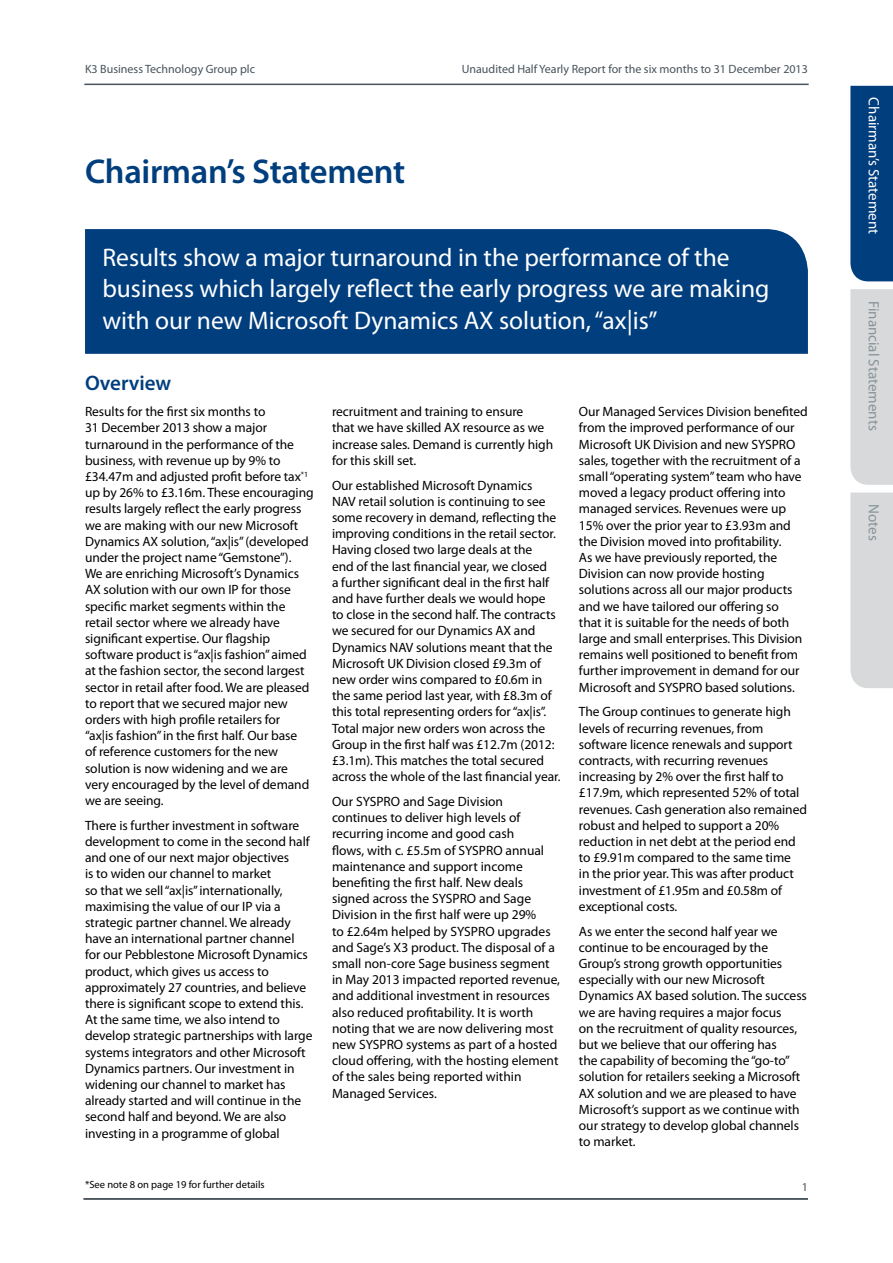
<style>
.page{position:relative;width:893px;height:1263px;background:#fff}
.page>*{position:absolute;margin:0;border:0;box-sizing:border-box;transform-origin:0 0}
.t1{font:600 34.5px "Myriad Pro";letter-spacing:-.01em;color:#003e7e}
.t2{font:25.5px/31.5px "Myriad Pro";color:#fff}
.t3{font:600 21px "Myriad Pro";letter-spacing:-.005em;color:#003e7e}
.t4{font:15px "Myriad Pro";color:#88949b}
.t5{font:15px "Myriad Pro";color:#fff}
.t6{font:13.5px/16.2px "Myriad Pro";letter-spacing:-.005em;color:#000}
.t7{font:12px "Myriad Pro";color:#48535b}
.t8{font:10.5px "Myriad Pro";color:#000}
</style>
<div class="page">
<hr style="left:84px;top:84px;width:725px;height:1px;background:#48535b">
<div style="left:850px;top:86px;width:43px;height:195px;background:#003e7e"></div>
<div style="left:850px;top:289px;width:43px;height:196px;background:#d7d9da"></div>
<div style="left:850px;top:492px;width:43px;height:196px;background:#d7d9da"></div>
<hr style="left:84px;top:1198px;width:724px;height:1px;background:#48535b">
<div style="left:85px;top:229px;width:723px;height:125px;background:#003e7e"></div>
<p class="t7" style="left:85px;top:62px;width:172px">K3 Business Technology Group plc</p>
<p class="t7" style="left:462px;top:62px;width:348px">Unaudited Half Yearly Report for the six months to 31 December 2013</p>
<h1 class="t1" style="left:85px;top:153px;width:322px">Chairman’s Statement</h1>
<h2 class="t2" style="left:102px;top:242px;width:668px">Results show a major turnaround in the performance of the business which largely reflect the early progress we are making with our new Microsoft Dynamics AX solution, “ax|is”</h2>
<h3 class="t3" style="left:85px;top:371px;width:88px">Overview</h3>
<p class="t6" style="left:85px;top:404px;width:230px">Results for the first six months to<br>31 December 2013 show a major turnaround in the performance of the business, with revenue up by 9% to £34.47m and adjusted profit before tax<sup>*1 </sup>up by 26% to £3.16m. These encouraging results largely reflect the early progress we are making with our new Microsoft Dynamics AX solution, “ax|is” (developed under the project name “Gemstone”).<br>We are enriching Microsoft’s Dynamics AX solution with our own IP for those specific market segments within the retail sector where we already have significant expertise. Our flagship software product is “ax|is fashion” aimed at the fashion sector, the second largest sector in retail after food. We are pleased to report that we secured major new orders with high profile retailers for<br>“ax|is fashion” in the first half. Our base<br>of reference customers for the new solution is now widening and we are very encouraged by the level of demand we are seeing.</p>
<p class="t6" style="left:85px;top:817px;width:229px">There is further investment in software development to come in the second half and one of our next major objectives<br>is to widen our channel to market<br>so that we sell “ax|is” internationally, maximising the value of our IP via a strategic partner channel. We already have an international partner channel for our Pebblestone Microsoft Dynamics product, which gives us access to approximately 27 countries, and believe there is significant scope to extend this.<br>At the same time, we also intend to develop strategic partnerships with large systems integrators and other Microsoft Dynamics partners. Our investment in widening our channel to market has already started and will continue in the second half and beyond. We are also investing in a programme of global</p>
<p class="t8" style="left:85px;top:1179px;width:181px">*See note 8 on page 19 for further details</p>
<p class="t6" style="left:332px;top:404px;width:223px">recruitment and training to ensure<br>that we have skilled AX resource as we increase sales. Demand is currently high for this skill set.</p>
<p class="t6" style="left:332px;top:477px;width:230px">Our established Microsoft Dynamics<br>NAV retail solution is continuing to see some recovery in demand, reflecting the improving conditions in the retail sector.<br>Having closed two large deals at the<br>end of the last financial year, we closed<br>a further significant deal in the first half and have further deals we would hope<br>to close in the second half. The contracts we secured for our Dynamics AX and Dynamics NAV solutions meant that the Microsoft UK Division closed £9.3m of new order wins compared to £0.6m in the same period last year, with £8.3m of this total representing orders for “ax|is”.<br>Total major new orders won across the Group in the first half was £12.7m (2012: £3.1m). This matches the total secured across the whole of the last financial year.</p>
<p class="t6" style="left:332px;top:793px;width:230px">Our SYSPRO and Sage Division continues to deliver high levels of recurring income and good cash<br>flows, with c. £5.5m of SYSPRO annual maintenance and support income benefiting the first half. New deals signed across the SYSPRO and Sage Division in the first half were up 29%<br>to £2.64m helped by SYSPRO upgrades and Sage’s X3 product. The disposal of a small non-core Sage business segment in May 2013 impacted reported revenue, and additional investment in resources also reduced profitability. It is worth noting that we are now delivering most new SYSPRO systems as part of a hosted cloud offering, with the hosting element of the sales being reported within Managed Services.</p>
<p class="t6" style="left:579px;top:404px;width:230px">Our Managed Services Division benefited from the improved performance of our Microsoft UK Division and new SYSPRO sales, together with the recruitment of a small “operating system” team who have moved a legacy product offering into managed services. Revenues were up 15% over the prior year to £3.93m and the Division moved into profitability.<br>As we have previously reported, the Division can now provide hosting solutions across all our major products and we have tailored our offering so<br>that it is suitable for the needs of both large and small enterprises. This Division remains well positioned to benefit from further improvement in demand for our Microsoft and SYSPRO based solutions.</p>
<p class="t6" style="left:579px;top:704px;width:230px">The Group continues to generate high levels of recurring revenues, from software licence renewals and support contracts, with recurring revenues increasing by 2% over the first half to £17.9m, which represented 52% of total revenues. Cash generation also remained robust and helped to support a 20% reduction in net debt at the period end to £9.91m compared to the same time<br>in the prior year. This was after product investment of £1.95m and £0.58m of exceptional costs.</p>
<p class="t6" style="left:579px;top:923px;width:229px">As we enter the second half year we continue to be encouraged by the Group’s strong growth opportunities especially with our new Microsoft Dynamics AX based solution. The success we are having requires a major focus<br>on the recruitment of quality resources, but we believe that our offering has<br>the capability of becoming the “go-to” solution for retailers seeking a Microsoft AX solution and we are pleased to have Microsoft’s support as we continue with our strategy to develop global channels to market.</p>
<p class="t7" style="left:802px;top:1180px;width:8px">1</p>
<p class="t5" style="left:882px;top:97px;width:138px;rotate:90deg">Chairman’s Statement</p>
<p class="t4" style="left:882px;top:301px;width:131px;rotate:90deg">Financial Statements</p>
<p class="t4" style="left:882px;top:504px;width:38px;rotate:90deg">Notes</p>
</div>
